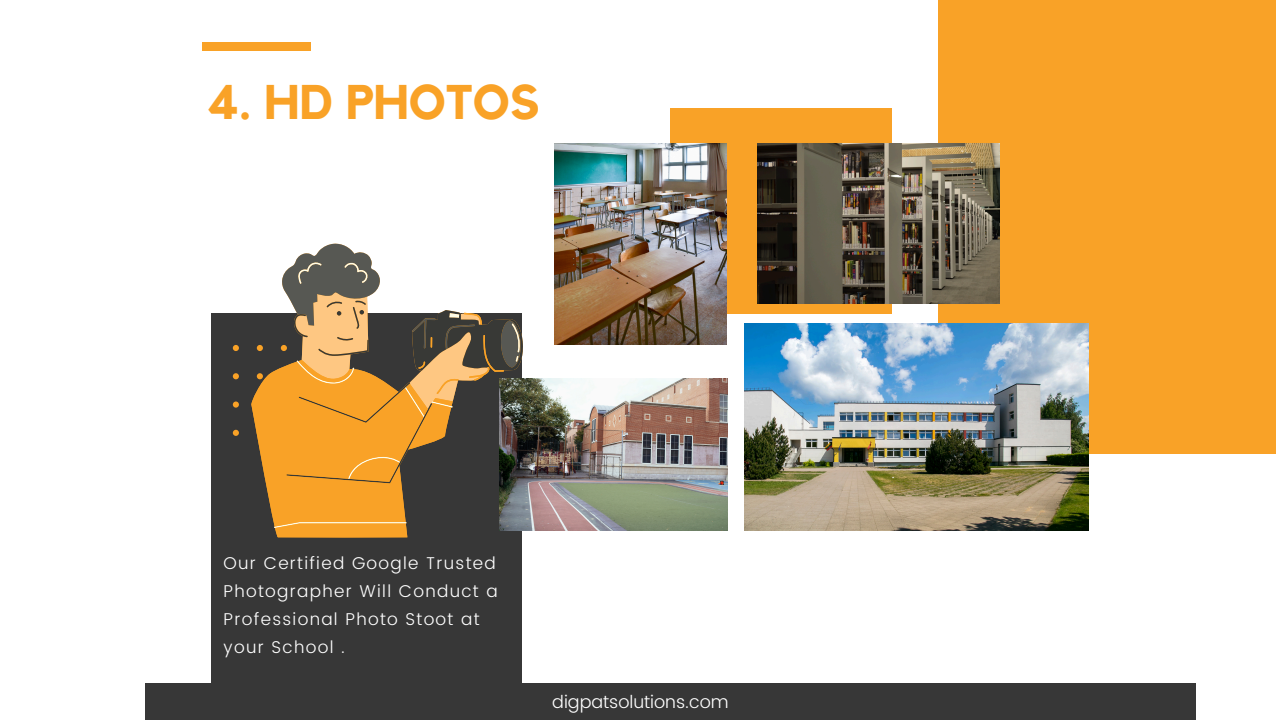
<style>
.page{position:relative;width:1281px;height:720px;background:#fff}
.page>*{position:absolute;margin:0;border:0;box-sizing:border-box;transform-origin:0 0}
.t1{font:700 48.5px "Kollektif";color:#f9a227}
.t2{font:300 17.75px "Poppins";color:#fff}
.t3{font:300 17.12px/28px "Poppins";letter-spacing:.075em;color:#fff}
</style>
<div class="page">
<div style="left:145px;top:684px;width:1050px;height:36px;background:#373737"></div>
<div style="left:670px;top:108px;width:222px;height:206px;background:#f9a227"></div>
<div style="left:211px;top:314px;width:310px;height:377px;background:#373737"></div>
<div style="left:937px;top:0;width:338px;height:454px;background:#f9a227"></div>
<img style="left:554px;top:143px;width:173px;height:202px">
<div style="left:203px;top:43px;width:108px;height:8px;background:#f9a227"></div>
<img style="left:744px;top:323px;width:344px;height:207px">
<img style="left:758px;top:143px;width:241px;height:160px">
<img style="left:523px;top:379px;width:204px;height:152px">
<svg style="left:233px;top:243px;width:139px;height:193px"></svg>
<svg style="left:274px;top:262px;width:247px;height:266px"></svg>
<svg style="left:251px;top:313px;width:253px;height:225px"></svg>
<h1 class="t1" style="left:206px;top:80px;width:335px">4. HD PHOTOS</h1>
<p class="t3" style="left:224px;top:549px;width:276px">Our Certified Google Trusted<br>Photographer Will Conduct a<br>Professional Photo Stoot at your School .</p>
<p class="t2" style="left:552px;top:691px;width:178px">digpatsolutions.com</p>
</div>
